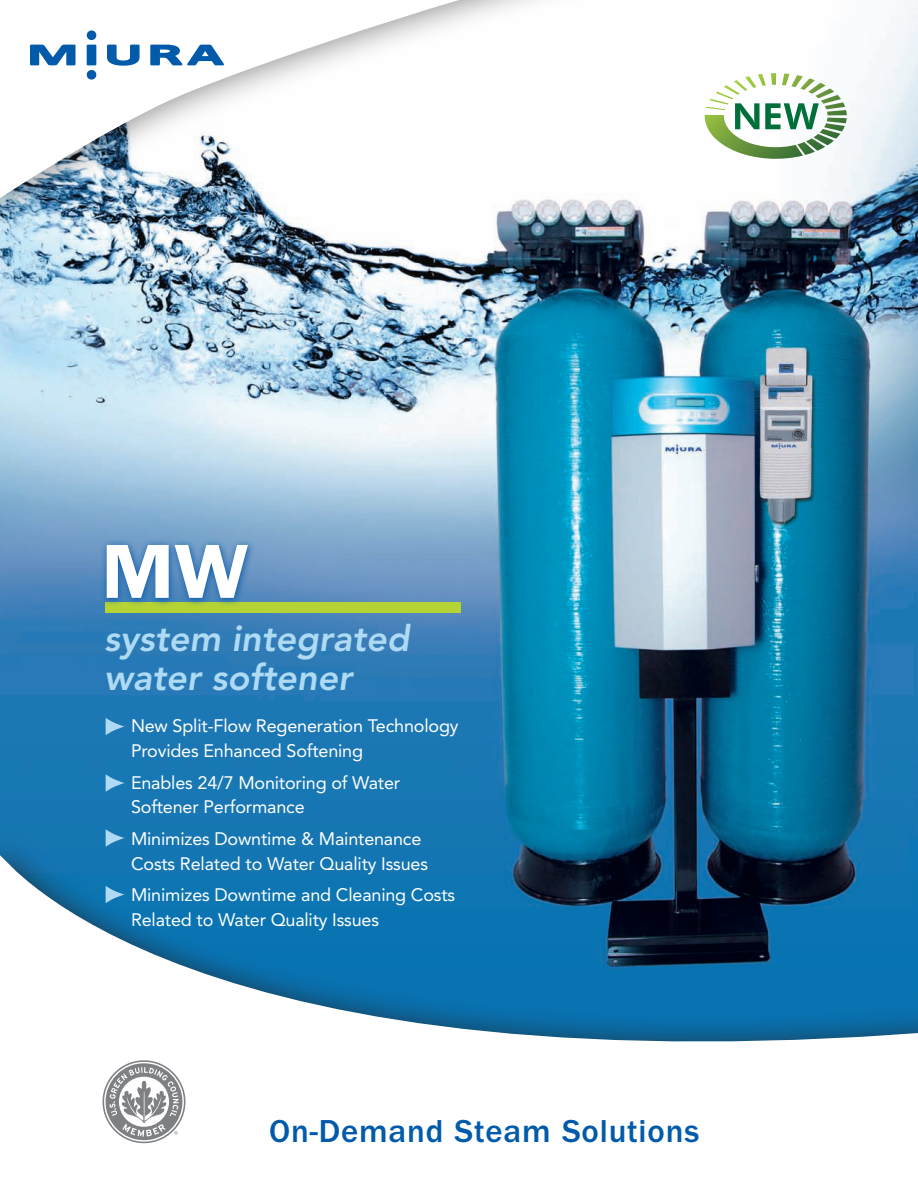
<style>
.page{position:relative;width:918px;height:1188px;background:#fff}
.page>*{position:absolute;margin:0;border:0;box-sizing:border-box;transform-origin:0 0}
.t1{font:600 77.1px "Franklin Gothic";color:#fff;scale:1.07 1}
.t2{font:italic 800 36px/39px "Avenir";color:#aedaf4}
.t3{font:500 32.85px "ITC Franklin Gothic Std";letter-spacing:.025em;color:#015aaa}
.t4{font:18px/24.8px "Avenir";letter-spacing:-.01em;color:#fff}
</style>
<div class="page">
<img style="left:0;top:0;width:918px;height:832px">
<div style="left:0;top:0;width:677px;height:235px;background:#231f20;opacity:.51"></div>
<svg style="left:0;top:0;width:689px;height:207px"></svg>
<svg style="left:30px;top:45px;width:46px;height:20px"></svg>
<svg style="left:150px;top:44px;width:75px;height:21px"></svg>
<div style="left:87px;top:45px;width:9px;height:20px;background:#015aaa"></div>
<div style="left:87px;top:30px;width:9px;height:10px;background:#015aaa;border-radius:50%"></div>
<div style="left:87px;top:70px;width:9px;height:10px;background:#015aaa;border-radius:50%"></div>
<svg style="left:107px;top:45px;width:33px;height:21px"></svg>
<div style="left:105px;top:602px;width:356px;height:11px;background:#b5d334"></div>
<svg style="left:106px;top:718px;width:19px;height:17px"></svg>
<svg style="left:106px;top:774px;width:19px;height:18px"></svg>
<svg style="left:106px;top:829px;width:19px;height:3px"></svg>
<div style="left:100px;top:539px;width:156px;height:68px;background:#0159a9;opacity:.94"></div>
<svg style="left:705px;top:73px;width:142px;height:88px"></svg>
<div style="left:0;top:832px;width:918px;height:356px;background:#231f20;opacity:.75"></div>
<svg style="left:0;top:855px;width:918px;height:333px"></svg>
<svg style="left:103px;top:1060px;width:82px;height:83px"></svg>
<h1 class="t1" style="left:102px;top:526px;width:139px">MW</h1>
<h2 class="t2" style="left:104px;top:619px;width:307px">system integrated water softener</h2>
<p class="t4" style="left:131px;top:714px;width:329px">New Split-Flow Regeneration Technology<br>Provides Enhanced Softening</p>
<p class="t4" style="left:131px;top:770px;width:271px">Enables 24/7 Monitoring of Water<br>Softener Performance</p>
<p class="t4" style="left:131px;top:826px;width:299px">Minimizes Downtime &amp; Maintenance<br>Costs Related to Water Quality Issues</p>
<p class="t4" style="left:131px;top:883px;width:326px">Minimizes Downtime and Cleaning Costs<br>Related to Water Quality Issues</p>
<h3 class="t3" style="left:269px;top:1112px;width:432px">On-Demand Steam Solutions</h3>
</div>
